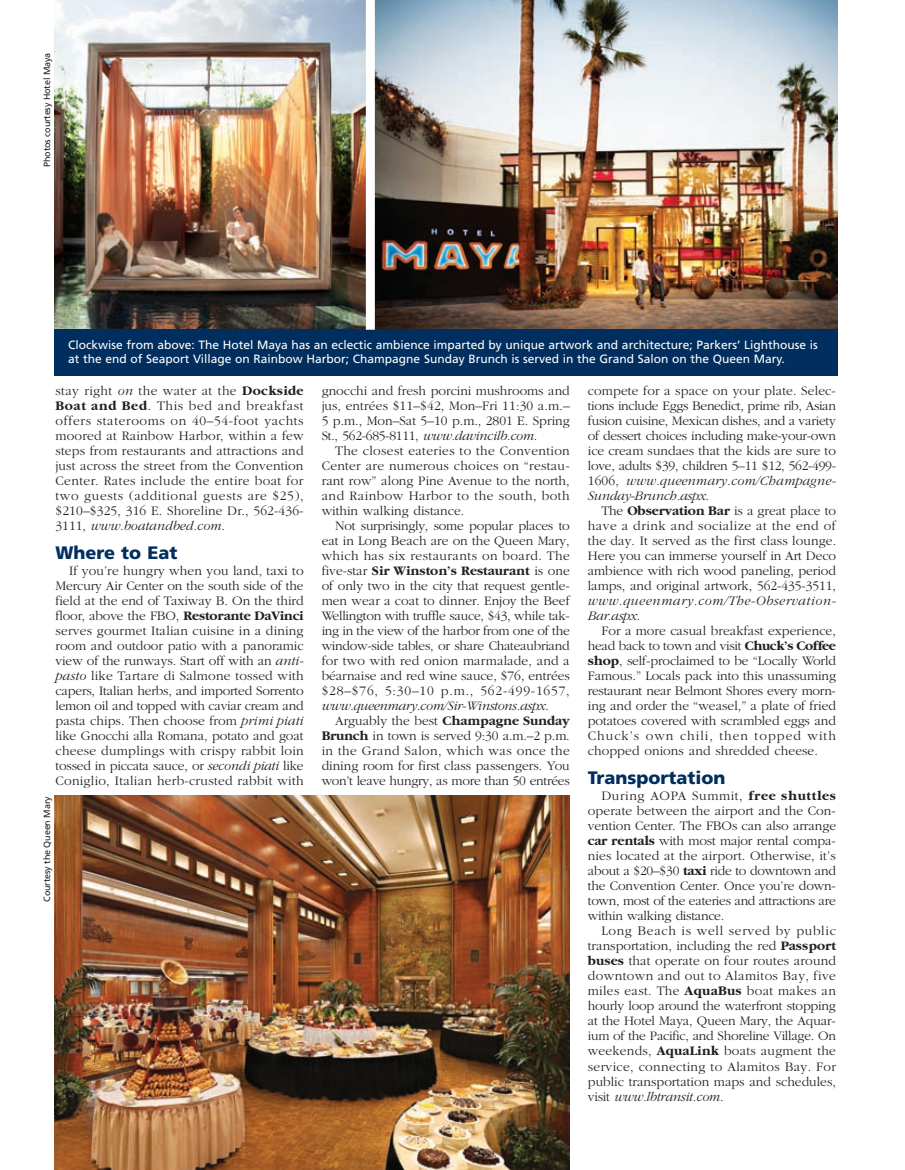
<style>
.page{position:relative;width:905px;height:1170px;background:#fff}
.page>*{position:absolute;margin:0;border:0;box-sizing:border-box;transform-origin:0 0}
.t1{font:900 18px "Frutiger";color:#002e5e}
.t2{font:300 13.5px/15px "Garamond";color:#231f20;text-align:justify}
.t3{font:italic 300 13.5px/15px "Garamond";letter-spacing:.04em;color:#231f20}
.t4{font:12px/13.5px "Frutiger";color:#fff}
.t5{font:9px "Frutiger";letter-spacing:-.015em;color:#231f20}
.s1{font-style:italic}
.s2{font-weight:700}
.s3{font-style:normal}
</style>
<div class="page">
<img style="left:54px;top:795px;width:515px;height:374px">
<img style="left:54px;top:0;width:312px;height:329px">
<img style="left:375px;top:0;width:462px;height:329px">
<div style="left:54px;top:329px;width:783px;height:47px;background:#002e5e"></div>
<p class="t5" style="left:43px;top:167px;width:115px;rotate:-90deg">Photos courtesy Hotel Maya</p>
<p class="t4" style="left:68px;top:339px;width:751px">Clockwise from above: The Hotel Maya has an eclectic ambience imparted by unique artwork and architecture; Parkers’ Lighthouse is at the end of Seaport Village on Rainbow Harbor; Champagne Sunday Brunch is served in the Grand Salon on the Queen Mary.</p>
<p class="t2" style="left:56px;top:384px;width:250px">stay right <span class="s1">on</span> the water at the <span class="s2">Dockside Boat and Bed</span>. This bed and breakfast offers staterooms on 40–54-foot yachts moored at Rainbow Harbor, within a few steps from restaurants and attractions and just across the street from the Convention Center. Rates include the entire boat for two guests (additional guests are $25), $210–$325, 316 E. Shoreline Dr., 562-436- 3111, <span class="s1">www.boatandbed.com</span>.</p>
<h1 class="t1" style="left:56px;top:545px;width:123px">Where to Eat</h1>
<p class="t2" style="left:56px;top:564px;width:250px;text-indent:14px">If you’re hungry when you land, taxi to Mercury Air Center on the south side of the field at the end of Taxiway B. On the third floor, above the FBO, <span class="s2">Restorante DaVinci </span>serves gourmet Italian cuisine in a dining room and outdoor patio with a panoramic view of the runways. Start off with an <span class="s1">anti - pasto</span> like Tartare di Salmone tossed with capers, Italian herbs, and imported Sorrento lemon oil and topped with caviar cream and pasta chips. Then choose from <span class="s1">primi piati </span>like Gnocchi alla Romana, potato and goat cheese dumplings with crispy rabbit loin tossed in piccata sauce, or <span class="s1">secondi piati</span> like Coniglio, Italian herb-crusted rabbit with</p>
<p class="t5" style="left:43px;top:901px;width:106px;rotate:-90deg">Courtesy the Queen Mary</p>
<p class="t2" style="left:322px;top:384px;width:249px">gnocchi and fresh porcini mushrooms and jus, entrées $11–$42, Mon–Fri 11:30 a.m.– 5 p.m., Mon–Sat 5–10 p.m., 2801 E. Spring St., 562-685-8111, <span class="s1">www.davincilb.com</span>.</p>
<p class="t2" style="left:322px;top:444px;width:249px;text-indent:14px">The closest eateries to the Convention Center are numerous choices on “restau&shy;rant row” along Pine Avenue to the north, and Rainbow Harbor to the south, both within walking distance.</p>
<p class="t2" style="left:322px;top:519px;width:249px;text-indent:14px">Not surprisingly, some popular places to eat in Long Beach are on the Queen Mary, which has six restaurants on board. The five-star <span class="s2">Sir Winston’s Restaurant</span> is one of only two in the city that request gentle&shy;men wear a coat to dinner. Enjoy the Beef Wellington with truffle sauce, $43, while tak&shy;ing in the view of the harbor from one of the window-side tables, or share Chateaubriand for two with red onion marmalade, and a béarnaise and red wine sauce, $76, entrées $28–$76, 5:30–10 p.m., 562-499-1657, <span class="s1">www.queenmary.com/Sir-Winstons.aspx</span>.</p>
<p class="t2" style="left:322px;top:714px;width:249px;text-indent:14px">Arguably the best <span class="s2">Champagne Sunday Brunch</span> in town is served 9:30 a.m.–2 p.m. in the Grand Salon, which was once the dining room for first class passengers. You won’t leave hungry, as more than 50 entrées</p>
<p class="t2" style="left:588px;top:384px;width:250px">compete for a space on your plate. Selec - tions include Eggs Benedict, prime rib, Asian fusion cuisine, Mexican dishes, and a variety of dessert choices including make-your-own ice cream sundaes that the kids are sure to love, adults $39, children 5–11 $12, 562-499- 1606, <span class="s1">www.queenmary.com/Champagne-Sunday-Brunch.aspx</span>.</p>
<p class="t2" style="left:588px;top:504px;width:250px;text-indent:14px">The <span class="s2">Observation Bar</span> is a great place to have a drink and socialize at the end of the day. It served as the first class lounge.<br>Here you can immerse yourself in Art Deco ambience with rich wood paneling, period lamps, and original artwork, 562-435-3511,</p>
<p class="t3" style="left:588px;top:594px;width:250px">www.queenmary.com/The-Observation-<br>Bar.aspx<span class="s3">.</span></p>
<p class="t2" style="left:588px;top:624px;width:250px;text-indent:14px">For a more casual breakfast experience, head back to town and visit <span class="s2">Chuck’s Coffee shop</span>, self-proclaimed to be “Locally World Famous.” Locals pack into this unassuming restaurant near Belmont Shores every morn&shy;ing and order the “weasel,” a plate of fried potatoes covered with scrambled eggs and Chuck’s own chili, then topped with chopped onions and shredded cheese.</p>
<h1 class="t1" style="left:588px;top:770px;width:139px">Transportation</h1>
<p class="t2" style="left:588px;top:789px;width:250px;text-indent:14px">During AOPA Summit, <span class="s2">free shuttles </span>operate between the airport and the Con - vention Center. The FBOs can also arrange <span class="s2">car rentals</span> with most major rental compa&shy;nies located at the airport. Otherwise, it’s about a $20–$30 <span class="s2">taxi</span> ride to downtown and the Convention Center. Once you’re down&shy;town, most of the eateries and attractions are within walking distance.</p>
<p class="t2" style="left:588px;top:924px;width:250px;text-indent:14px">Long Beach is well served by public transportation, including the red <span class="s2">Passport buses</span> that operate on four routes around downtown and out to Alamitos Bay, five miles east. The <span class="s2">AquaBus</span> boat makes an hourly loop around the waterfront stopping at the Hotel Maya, Queen Mary, the Aquar - ium of the Pacific, and Shoreline Village. On weekends, <span class="s2">AquaLink</span> boats augment the service, connecting to Alamitos Bay. For public transportation maps and schedules, visit <span class="s1">www.lbtransit.com</span>.</p>
</div>
